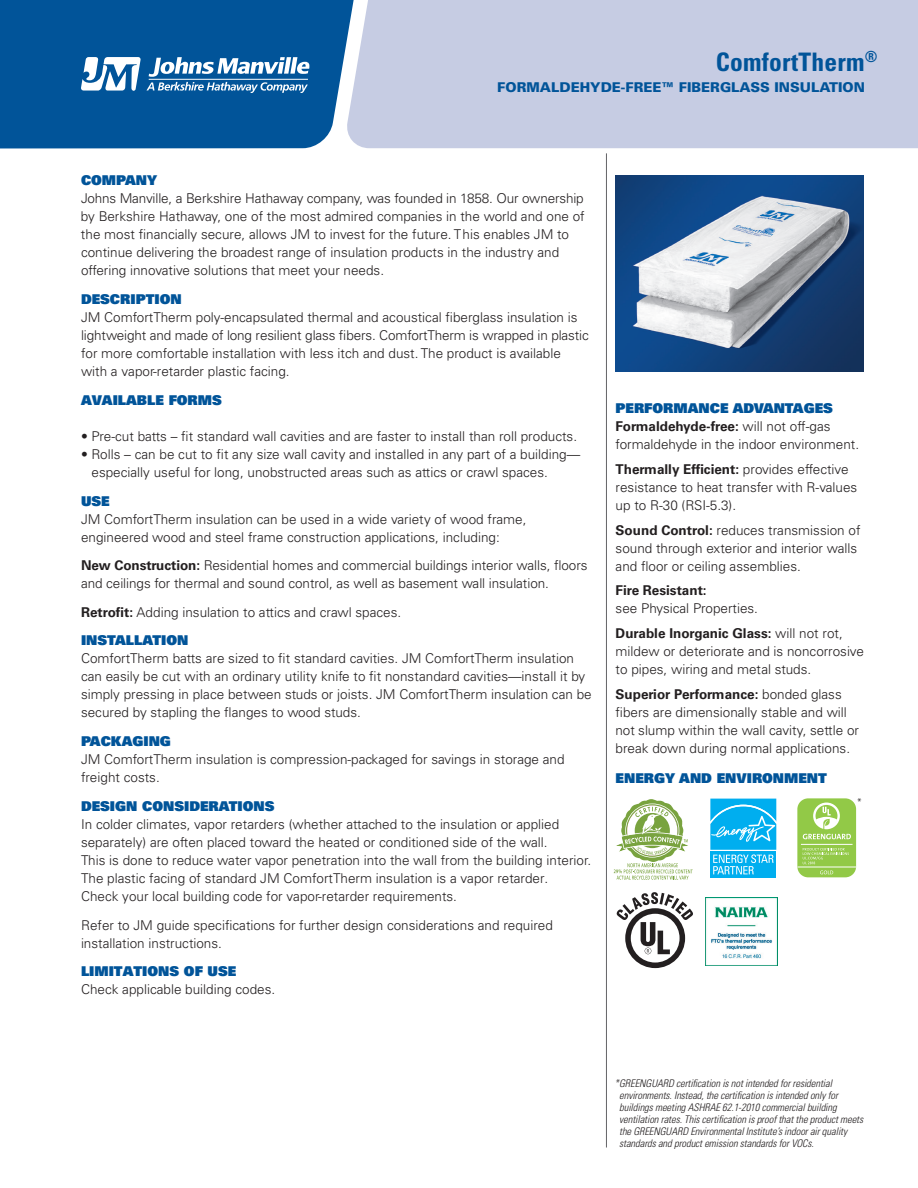
<style>
.page{position:relative;width:918px;height:1188px;background:#fff}
.page>*{position:absolute;margin:0;border:0;box-sizing:border-box;transform-origin:0 0}
.t1{font:700 condensed 25.5px "Univers LT Std";letter-spacing:.01em;color:#015499}
.t2{font:300 13.5px/18px "Univers LT Std";color:#231f20}
.t3{font:13.5px "Univers LT Std X Black";color:#015499}
.t4{font:900 13.5px "Univers LT Std";color:#015499}
.t5{font:700 13.5px "Univers LT Std";color:#231f20}
.t6{font:italic 300 condensed 10.5px/12px "Univers LT Std";letter-spacing:-.005em;color:#231f20}
.t7{font:300 condensed 10.5px "Univers LT Std";color:#231f20}
.s1{font-weight:700}
</style>
<div class="page">
<hr style="left:606px;top:153px;width:1px;height:995px;background:#636366">
<svg style="left:616px;top:892px;width:77px;height:76px"></svg>
<div style="left:0;top:0;width:346px;height:149px;background:#015499"></div>
<div style="left:346px;top:0;width:572px;height:148px;background:#c6cce3"></div>
<svg style="left:81px;top:57px;width:228px;height:36px"></svg>
<hr style="left:149px;top:79px;width:159px;height:1px;background:#fff">
<img style="left:616px;top:176px;width:248px;height:195px">
<div style="left:797px;top:798px;width:59px;height:79px;background:#92c947;border-radius:11px"></div>
<hr style="left:798px;top:867px;width:58px;height:1px;background:#fff">
<svg style="left:820px;top:871px;width:13px;height:3px"></svg>
<svg style="left:803px;top:848px;width:46px;height:16px"></svg>
<hr style="left:801px;top:844px;width:52px;height:1px;background:#fff">
<svg style="left:803px;top:803px;width:48px;height:36px"></svg>
<svg style="left:710px;top:798px;width:67px;height:80px;background:#2ebcf1"></svg>
<svg style="left:613px;top:799px;width:80px;height:81px"></svg>
<img style="left:706px;top:898px;width:72px;height:67px">
<h1 class="t1" style="left:716px;top:46px;width:163px">ComfortTherm<sup>®</sup></h1>
<p class="t4" style="left:497px;top:79px;width:369px">FORMALDEHYDE-FREE™ FIBERGLASS INSULATION</p>
<p class="t3" style="left:81px;top:172px;width:78px">COMPANY</p>
<p class="t2" style="left:81px;top:189px;width:505px">Johns Manville, a Berkshire Hathaway company, was founded in 1858. Our ownership by Berkshire Hathaway, one of the most admired companies in the world and one of the most financially secure, allows JM to invest for the future. This enables JM to continue delivering the broadest range of insulation products in the industry and offering innovative solutions that meet your needs.</p>
<p class="t3" style="left:81px;top:290px;width:102px">DESCRIPTION</p>
<p class="t2" style="left:81px;top:308px;width:509px">JM ComfortTherm poly-encapsulated thermal and acoustical fiberglass insulation is lightweight and made of long resilient glass fibers. ComfortTherm is wrapped in plastic for more comfortable installation with less itch and dust. The product is available with a vapor-retarder plastic facing.</p>
<p class="t3" style="left:81px;top:391px;width:142px">AVAILABLE FORMS</p>
<p class="t2" style="left:81px;top:427px;width:498px">• Pre-cut batts – fit standard wall cavities and are faster to install than roll products.</p>
<p class="t2" style="left:92px;top:445px;width:490px;text-indent:-11px">• Rolls – can be cut to fit any size wall cavity and installed in any part of a building— especially useful for long, unobstructed areas such as attics or crawl spaces.</p>
<p class="t3" style="left:81px;top:492px;width:30px">USE</p>
<p class="t2" style="left:81px;top:510px;width:447px">JM ComfortTherm insulation can be used in a wide variety of wood frame, engineered wood and steel frame construction applications, including:</p>
<p class="t2" style="left:81px;top:556px;width:508px"><span class="s1">New Construction:</span> Residential homes and commercial buildings interior walls, floors and ceilings for thermal and sound control, as well as basement wall insulation.</p>
<p class="t2" style="left:81px;top:603px;width:322px"><span class="s1">Retrofit:</span> Adding insulation to attics and crawl spaces.</p>
<p class="t3" style="left:81px;top:632px;width:109px">INSTALLATION</p>
<p class="t2" style="left:81px;top:649px;width:512px">ComfortTherm batts are sized to fit standard cavities. JM ComfortTherm insulation can easily be cut with an ordinary utility knife to fit nonstandard cavities—install it by simply pressing in place between studs or joists. JM ComfortTherm insulation can be secured by stapling the flanges to wood studs.</p>
<p class="t3" style="left:81px;top:732px;width:91px">PACKAGING</p>
<p class="t2" style="left:81px;top:750px;width:485px">JM ComfortTherm insulation is compression-packaged for savings in storage and freight costs.</p>
<p class="t3" style="left:81px;top:797px;width:195px">DESIGN CONSIDERATIONS</p>
<p class="t2" style="left:81px;top:815px;width:512px">In colder climates, vapor retarders (whether attached to the insulation or applied separately) are often placed toward the heated or conditioned side of the wall.<br>This is done to reduce water vapor penetration into the wall from the building interior.<br>The plastic facing of standard JM ComfortTherm insulation is a vapor retarder.<br>Check your local building code for vapor-retarder requirements.</p>
<p class="t2" style="left:81px;top:916px;width:473px">Refer to JM guide specifications for further design considerations and required installation instructions.</p>
<p class="t3" style="left:81px;top:963px;width:157px">LIMITATIONS OF USE</p>
<p class="t2" style="left:81px;top:981px;width:196px">Check applicable building codes.</p>
<p class="t3" style="left:616px;top:399px;width:219px">PERFORMANCE ADVANTAGES</p>
<p class="t2" style="left:616px;top:417px;width:245px"><span class="s1">Formaldehyde-free:</span> will not off-gas formaldehyde in the indoor environment.</p>
<p class="t2" style="left:616px;top:460px;width:243px"><span class="s1">Thermally Efficient:</span> provides effective resistance to heat transfer with R-values up to R-30 (RSI-5.3).</p>
<p class="t2" style="left:616px;top:521px;width:246px"><span class="s1">Sound Control:</span> reduces transmission of sound through exterior and interior walls and floor or ceiling assemblies.</p>
<p class="t5" style="left:616px;top:583px;width:93px">Fire Resistant:</p>
<p class="t2" style="left:616px;top:596px;width:229px;line-height:24.8px">see Physical Properties.<br><span class="s1">Durable Inorganic Glass:</span> will not rot,</p>
<p class="t2" style="left:616px;top:642px;width:250px">mildew or deteriorate and is noncorrosive to pipes, wiring and metal studs.</p>
<p class="t2" style="left:616px;top:685px;width:245px"><span class="s1">Superior Performance:</span> bonded glass fibers are dimensionally stable and will not slump within the wall cavity, settle or break down during normal applications.</p>
<p class="t3" style="left:616px;top:769px;width:213px">ENERGY AND ENVIRONMENT</p>
<p class="t7" style="left:857px;top:796px;width:6px">*</p>
<p class="t6" style="left:619px;top:1078px;width:246px;text-indent:-5px">*GREENGUARD certification is not intended for residential environments. Instead, the certification is intended only for buildings meeting ASHRAE 62.1-2010 commercial building ventilation rates. This certification is proof that the product meets the GREENGUARD Environmental Institute’s indoor air quality standards and product emission standards for VOCs.</p>
</div>
